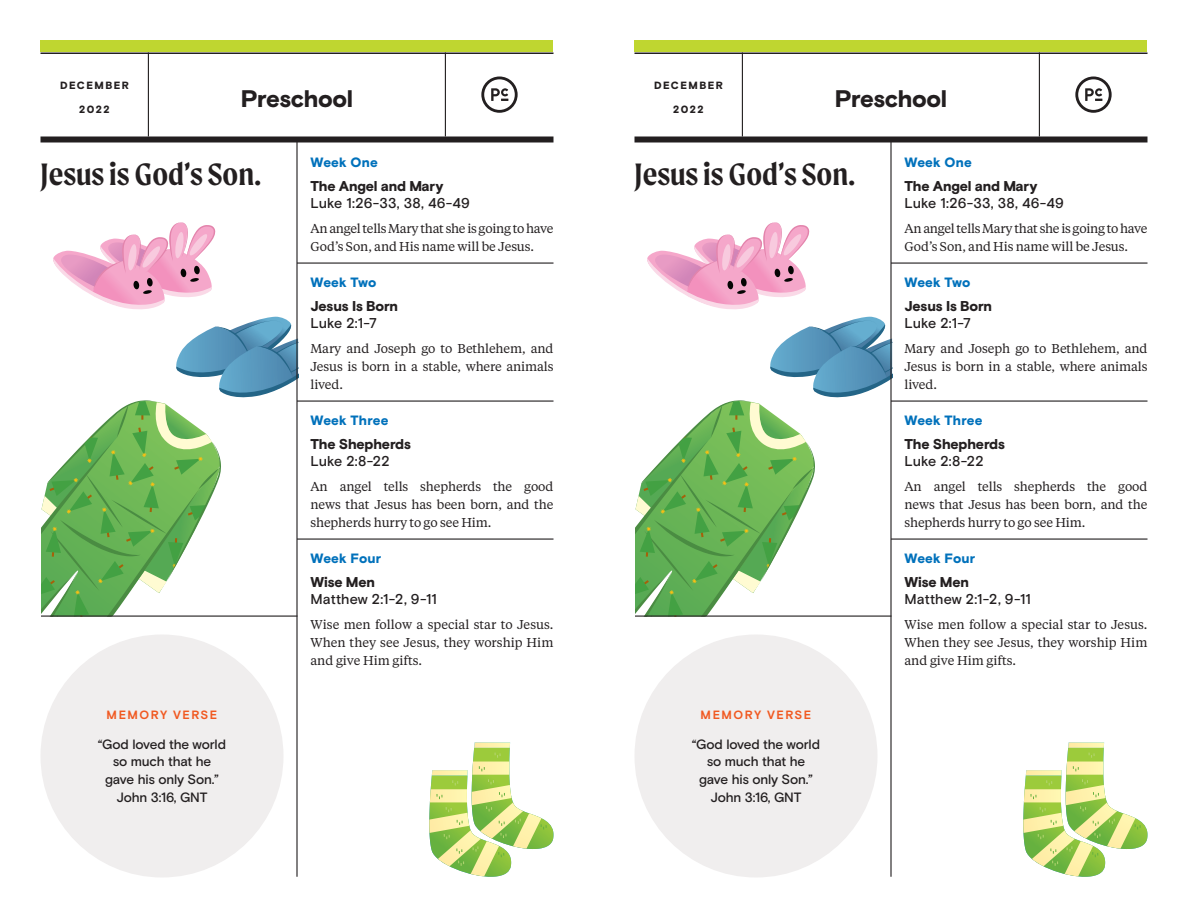
<style>
.page{position:relative;width:1188px;height:918px;background:#fff}
.page>*{position:absolute;margin:0;border:0;box-sizing:border-box;transform-origin:0 0}
.t1{font:600 33px "Moret";color:#231f20}
.t2{font:900 24px "Basis Grotesque";letter-spacing:-.02em;color:#231f20}
.t3{font:500 14.25px "Basis Grotesque";letter-spacing:.005em;color:#231f20}
.t4{font:900 14.25px "Basis Grotesque";letter-spacing:-.015em;color:#231f20}
.t5{font:500 13.5px/18px "Basis Grotesque";letter-spacing:-.01em;color:#231f20;text-align:center}
.t6{font:900 13.5px "Basis Grotesque";letter-spacing:.01em;color:#0071bb}
.t7{font:12.75px/18px "Tiempos Text";letter-spacing:-.01em;color:#231f20;text-align:justify}
.t8{font:700 12px "Basis Grotesque";letter-spacing:.125em;color:#f15921}
.t9{font:900 10.5px "Basis Grotesque";letter-spacing:.135em;color:#231f20}
</style>
<div class="page">
<svg style="left:41px;top:222px;width:255px;height:394px"></svg>
<svg style="left:635px;top:222px;width:255px;height:394px"></svg>
<svg style="left:429px;top:742px;width:124px;height:135px"></svg>
<svg style="left:1023px;top:742px;width:124px;height:135px"></svg>
<hr style="left:148px;top:52px;width:1px;height:84px;background:#231f20">
<hr style="left:742px;top:52px;width:1px;height:84px;background:#231f20">
<hr style="left:445px;top:52px;width:1px;height:84px;background:#231f20">
<hr style="left:1039px;top:52px;width:1px;height:84px;background:#231f20">
<hr style="left:40px;top:52px;width:514px;height:2px;background:#231f20">
<hr style="left:634px;top:52px;width:514px;height:2px;background:#231f20">
<hr style="left:296px;top:142px;width:2px;height:735px;background:#231f20">
<hr style="left:890px;top:142px;width:2px;height:735px;background:#231f20">
<div style="left:40px;top:136px;width:514px;height:6px;background:#231f20"></div>
<div style="left:634px;top:136px;width:514px;height:6px;background:#231f20"></div>
<div style="left:40px;top:40px;width:514px;height:12px;background:#bfd630"></div>
<div style="left:634px;top:40px;width:514px;height:12px;background:#bfd630"></div>
<hr style="left:297px;top:262px;width:257px;height:2px;background:#231f20">
<hr style="left:297px;top:400px;width:257px;height:2px;background:#231f20">
<hr style="left:297px;top:538px;width:257px;height:2px;background:#231f20">
<hr style="left:891px;top:262px;width:257px;height:2px;background:#231f20">
<hr style="left:891px;top:400px;width:257px;height:2px;background:#231f20">
<hr style="left:891px;top:538px;width:257px;height:2px;background:#231f20">
<svg style="left:481px;top:77px;width:37px;height:36px"></svg>
<svg style="left:1075px;top:77px;width:37px;height:36px"></svg>
<div style="left:40px;top:634px;width:244px;height:244px;background:#f0eeee;border-radius:50%"></div>
<div style="left:634px;top:634px;width:244px;height:244px;background:#f0eeee;border-radius:50%"></div>
<hr style="left:40px;top:616px;width:257px;height:1px;background:#231f20">
<hr style="left:634px;top:616px;width:257px;height:1px;background:#231f20">
<p class="t9" style="left:60px;top:79px;width:70px">DECEMBER</p>
<p class="t9" style="left:79px;top:103px;width:32px">2022</p>
<h2 class="t2" style="left:241px;top:84px;width:114px">Preschool</h2>
<p class="t9" style="left:654px;top:79px;width:70px">DECEMBER</p>
<p class="t9" style="left:673px;top:103px;width:32px">2022</p>
<h2 class="t2" style="left:835px;top:84px;width:114px">Preschool</h2>
<p class="t6" style="left:310px;top:154px;width:69px">Week One</p>
<p class="t4" style="left:310px;top:177px;width:135px">The Angel and Mary</p>
<p class="t3" style="left:310px;top:195px;width:161px">Luke 1:26-33, 38, 46-49</p>
<p class="t7" style="left:310px;top:218px;width:244px">An angel tells Mary that she is going to have<br>God’s Son, and His name will be Jesus.</p>
<p class="t6" style="left:310px;top:274px;width:67px">Week Two</p>
<p class="t4" style="left:310px;top:297px;width:89px">Jesus Is Born</p>
<p class="t3" style="left:310px;top:315px;width:68px">Luke 2:1-7</p>
<p class="t7" style="left:310px;top:338px;width:245px">Mary and Joseph go to Bethlehem, and Jesus is born in a stable, where animals lived.</p>
<p class="t6" style="left:310px;top:412px;width:79px">Week Three</p>
<p class="t4" style="left:310px;top:435px;width:102px">The Shepherds</p>
<p class="t3" style="left:310px;top:453px;width:81px">Luke 2:8-22</p>
<p class="t7" style="left:310px;top:476px;width:245px">An angel tells shepherds the good news that Jesus has been born, and the shepherds hurry to go see Him.</p>
<p class="t6" style="left:310px;top:550px;width:72px">Week Four</p>
<p class="t4" style="left:310px;top:573px;width:66px">Wise Men</p>
<p class="t3" style="left:310px;top:591px;width:128px">Matthew 2:1-2, 9-11</p>
<p class="t7" style="left:310px;top:614px;width:245px">Wise men follow a special star to Jesus.<br>When they see Jesus, they worship Him and give Him gifts.</p>
<h1 class="t1" style="left:40px;top:155px;width:223px">Jesus is God’s Son.</h1>
<h1 class="t1" style="left:634px;top:155px;width:223px">Jesus is God’s Son.</h1>
<p class="t8" style="left:107px;top:707px;width:112px">MEMORY VERSE</p>
<p class="t5" style="left:98px;top:735px;width:130px">“God loved the world so much that he gave his only Son.”<br>John 3:16, GNT</p>
<p class="t8" style="left:701px;top:707px;width:112px">MEMORY VERSE</p>
<p class="t5" style="left:692px;top:735px;width:130px">“God loved the world so much that he gave his only Son.”<br>John 3:16, GNT</p>
<p class="t6" style="left:904px;top:154px;width:69px">Week One</p>
<p class="t4" style="left:904px;top:177px;width:135px">The Angel and Mary</p>
<p class="t3" style="left:904px;top:195px;width:161px">Luke 1:26-33, 38, 46-49</p>
<p class="t7" style="left:904px;top:218px;width:244px">An angel tells Mary that she is going to have<br>God’s Son, and His name will be Jesus.</p>
<p class="t6" style="left:904px;top:274px;width:67px">Week Two</p>
<p class="t4" style="left:904px;top:297px;width:89px">Jesus Is Born</p>
<p class="t3" style="left:904px;top:315px;width:68px">Luke 2:1-7</p>
<p class="t7" style="left:904px;top:338px;width:245px">Mary and Joseph go to Bethlehem, and Jesus is born in a stable, where animals lived.</p>
<p class="t6" style="left:904px;top:412px;width:79px">Week Three</p>
<p class="t4" style="left:904px;top:435px;width:102px">The Shepherds</p>
<p class="t3" style="left:904px;top:453px;width:81px">Luke 2:8-22</p>
<p class="t7" style="left:904px;top:476px;width:245px">An angel tells shepherds the good news that Jesus has been born, and the shepherds hurry to go see Him.</p>
<p class="t6" style="left:904px;top:550px;width:72px">Week Four</p>
<p class="t4" style="left:904px;top:573px;width:66px">Wise Men</p>
<p class="t3" style="left:904px;top:591px;width:128px">Matthew 2:1-2, 9-11</p>
<p class="t7" style="left:904px;top:614px;width:245px">Wise men follow a special star to Jesus.<br>When they see Jesus, they worship Him and give Him gifts.</p>
</div>
